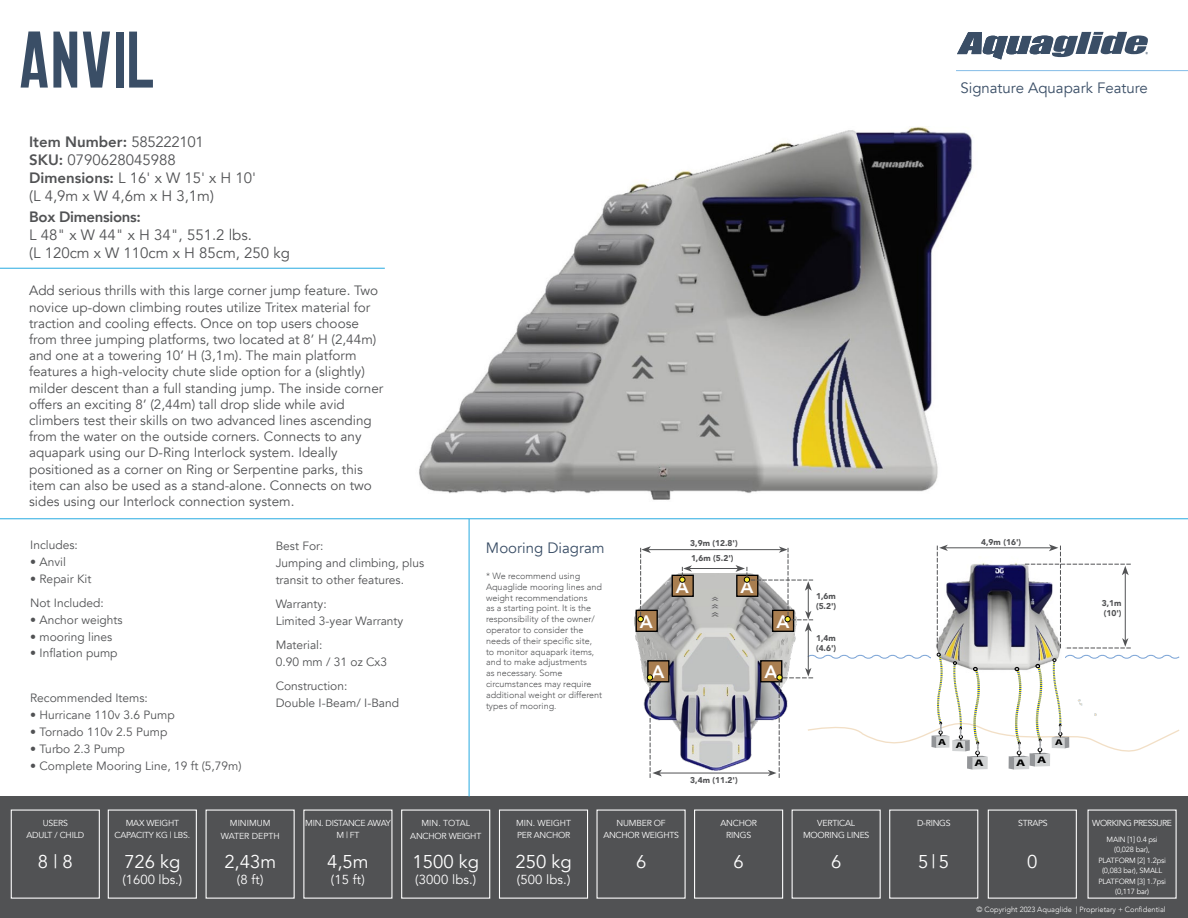
<style>
.page{position:relative;width:1188px;height:918px;background:#fff}
.page>*{position:absolute;margin:0;border:0;box-sizing:border-box;transform-origin:0 0}
.t1{font:93px "Courager";color:#3a4e66}
.t2{font:18.45px "Avenir";color:#fff}
.t3{font:800 18px "Avenir";color:#fff}
.t4{font:15px/18px "Avenir";color:#515254}
.t5{font:15px "Avenir";color:#3a4e66}
.t6{font:800 15px "Avenir";letter-spacing:-.02em;color:#515254}
.t7{font:13.5px/16.2px "Avenir";color:#515254}
.t8{font:13.05px "Avenir";letter-spacing:.01em;color:#fff}
.t9{font:12px/16.8px "Avenir";color:#515254}
.t10{font:700 9.6px "Myriad Pro";color:#000;scale:1.47 1}
.t11{font:300 9px/10.8px "Avenir";color:#515254}
.t12{font:700 8.85px "Myriad Pro";color:#000;scale:1.38 1}
.t13{font:8.7px/11.9px "Avenir";letter-spacing:-.025em;color:#fff;text-align:center}
.t14{font:8.7px/12.5px "Avenir";color:#fff;text-align:center}
.t15{font:8.7px "Avenir";letter-spacing:-.045em;color:#fff}
.t16{font:900 8.4px/9.8px "Avenir";color:#515254}
.t17{font:7.5px/10.5px "Avenir";letter-spacing:-.025em;color:#fff;text-align:center}
.t18{font:300 7.5px "Avenir";color:#fff}
.s1{font-weight:800}
</style>
<div class="page">
<img style="left:634px;top:573px;width:101px;height:198px">
<div style="left:0;top:796px;width:1188px;height:122px;background:#515254"></div>
<hr style="left:956px;top:70px;width:232px;height:1px;background:#83bce7">
<hr style="left:0;top:268px;width:385px;height:1px;background:#27aae1">
<hr style="left:469px;top:519px;width:1px;height:277px;background:#27aae1">
<hr style="left:0;top:518px;width:1188px;height:1px;background:#27aae1">
<svg style="left:957px;top:32px;width:191px;height:28px"></svg>
<div style="left:206px;top:810px;width:89px;height:89px;border:1px solid #fff"></div>
<div style="left:401px;top:810px;width:89px;height:89px;border:1px solid #fff"></div>
<div style="left:499px;top:810px;width:89px;height:89px;border:1px solid #fff"></div>
<div style="left:694px;top:810px;width:89px;height:89px;border:1px solid #fff"></div>
<div style="left:792px;top:810px;width:89px;height:89px;border:1px solid #fff"></div>
<div style="left:11px;top:810px;width:89px;height:89px;border:1px solid #fff"></div>
<div style="left:108px;top:810px;width:89px;height:89px;border:1px solid #fff"></div>
<div style="left:303px;top:810px;width:89px;height:89px;border:1px solid #fff"></div>
<div style="left:889px;top:810px;width:89px;height:89px;border:1px solid #fff"></div>
<div style="left:988px;top:810px;width:89px;height:89px;border:1px solid #fff"></div>
<div style="left:636px;top:610px;width:21px;height:21px;background:#a97e50"></div>
<div style="left:636px;top:610px;width:22px;height:22px;border:1px solid #000"></div>
<div style="left:648px;top:661px;width:21px;height:21px;background:#a97e50"></div>
<div style="left:647px;top:660px;width:23px;height:22px;border:1px solid #000"></div>
<div style="left:672px;top:575px;width:21px;height:21px;background:#a97e50"></div>
<div style="left:672px;top:575px;width:22px;height:22px;border:1px solid #000"></div>
<div style="left:647px;top:674px;width:6px;height:7px;border:1px solid #000;border-radius:50%"></div>
<hr style="left:690px;top:568px;width:48px;height:1px;background:#515254">
<svg style="left:679px;top:565px;width:13px;height:18px"></svg>
<hr style="left:648px;top:549px;width:133px;height:1px;background:#515254">
<svg style="left:638px;top:546px;width:13px;height:76px"></svg>
<hr style="left:659px;top:773px;width:111px;height:1px;background:#515254">
<svg style="left:647px;top:675px;width:15px;height:103px"></svg>
<img style="left:419px;top:127px;width:553px;height:373px">
<svg style="left:735px;top:544px;width:445px;height:234px"></svg>
<h1 class="t1" style="left:18px;top:11px;width:139px">ANVIL</h1>
<p class="t4" style="left:29px;top:133px;width:229px"><span class="s1">Item Number:</span> 585222101<br><span class="s1">SKU:</span> 0790628045988<br><span class="s1">Dimensions:</span> L 16' x W 15' x H 10' (L 4,9m x W 4,6m x H 3,1m)</p>
<p class="t6" style="left:29px;top:205px;width:113px">Box Dimensions:</p>
<p class="t4" style="left:29px;top:226px;width:262px">L 48" x W 44" x H 34", 551.2 lbs.<br>(L 120cm x W 110cm x H 85cm, 250 kg</p>
<p class="t7" style="left:29px;top:283px;width:356px">Add serious thrills with this large corner jump feature. Two novice up-down climbing routes utilize Tritex material for traction and cooling effects. Once on top users choose from three jumping platforms, two located at 8’ H (2,44m) and one at a towering 10’ H (3,1m). The main platform features a high-velocity chute slide option for a (slightly) milder descent than a full standing jump. The inside corner offers an exciting 8’ (2,44m) tall drop slide while avid climbers test their skills on two advanced lines ascending from the water on the outside corners. Connects to any aquapark using our D-Ring Interlock system. Ideally positioned as a corner on Ring or Serpentine parks, this item can also be used as a stand-alone. Connects on two sides using our Interlock connection system.</p>
<p class="t9" style="left:30px;top:537px;width:49px">Includes:</p>
<p class="t9" style="left:30px;top:554px;width:37px">• Anvil</p>
<p class="t9" style="left:30px;top:566px;width:75px;line-height:24.5px">• Repair Kit<br>Not Included:</p>
<p class="t9" style="left:30px;top:612px;width:94px">• Anchor weights</p>
<p class="t9" style="left:30px;top:628px;width:84px">• mooring lines</p>
<p class="t9" style="left:30px;top:645px;width:89px">• Inflation pump</p>
<p class="t9" style="left:30px;top:690px;width:119px">Recommended Items:</p>
<p class="t9" style="left:30px;top:707px;width:146px">• Hurricane 110v 3.6 Pump</p>
<p class="t9" style="left:30px;top:724px;width:139px">• Tornado 110v 2.5 Pump</p>
<p class="t9" style="left:30px;top:740px;width:96px">• Turbo 2.3 Pump</p>
<p class="t9" style="left:30px;top:757px;width:213px">• Complete Mooring Line, 19 ft (5,79m)</p>
<p class="t9" style="left:276px;top:538px;width:150px">Best For:<br>Jumping and climbing, plus transit to other features.</p>
<p class="t9" style="left:276px;top:596px;width:129px">Warranty:<br>Limited 3-year Warranty</p>
<p class="t9" style="left:276px;top:637px;width:113px">Material:<br>0.90 mm / 31 oz Cx3</p>
<p class="t9" style="left:276px;top:678px;width:125px">Construction:<br>Double I-Beam/ I-Band</p>
<p class="t5" style="left:486px;top:539px;width:120px">Mooring Diagram</p>
<p class="t11" style="left:486px;top:571px;width:118px">* We recommend using<br>Aquaglide mooring lines and weight recommendations<br>as a starting point. It is the responsibility of the owner/ operator to consider the needs of their specific site, to monitor aquapark items, and to make adjustments<br>as necessary. Some circumstances may require additional weight or different types of mooring.</p>
<p class="t16" style="left:690px;top:538px;width:49px">3,9m (12.8')</p>
<p class="t16" style="left:691px;top:553px;width:44px">1,6m (5.2')</p>
<h3 class="t3" style="left:676px;top:572px;width:15px">A</h3>
<h3 class="t3" style="left:741px;top:572px;width:15px">A</h3>
<h3 class="t3" style="left:640px;top:608px;width:15px">A</h3>
<h3 class="t3" style="left:776px;top:608px;width:15px">A</h3>
<h3 class="t3" style="left:652px;top:658px;width:15px">A</h3>
<h3 class="t3" style="left:764px;top:658px;width:15px">A</h3>
<p class="t16" style="left:816px;top:591px;width:22px">1,6m (5.2')</p>
<p class="t16" style="left:816px;top:633px;width:22px">1,4m (4.6')</p>
<p class="t16" style="left:690px;top:775px;width:49px">3,4m (11.2')</p>
<p class="t5" style="left:960px;top:79px;width:189px">Signature Aquapark Feature</p>
<p class="t16" style="left:981px;top:537px;width:42px">4,9m (16')</p>
<p class="t12" style="left:938px;top:736px;width:7px">A</p>
<p class="t10" style="left:975px;top:757px;width:8px">A</p>
<p class="t10" style="left:1016px;top:755px;width:22px">A A</p>
<p class="t16" style="left:1102px;top:598px;width:21px">3,1m (10')</p>
<p class="t14" style="left:221px;top:817px;width:61px">MINIMUM<br>WATER DEPTH</p>
<p class="t13" style="left:410px;top:817px;width:73px;line-height:12.5px">MIN. TOTAL<br>ANCHOR WEIGHT</p>
<p class="t13" style="left:516px;top:818px;width:57px;line-height:11.4px;text-align:left">MIN. WEIGHT<br>PER ANCHOR</p>
<p class="t13" style="left:603px;top:818px;width:77px">NUMBER OF<br>ANCHOR WEIGHTS</p>
<p class="t13" style="left:720px;top:818px;width:38px">ANCHOR<br>RINGS</p>
<p class="t13" style="left:803px;top:818px;width:68px">VERTICAL<br>MOORING LINES</p>
<p class="t13" style="left:26px;top:818px;width:59px">USERS<br>ADULT / CHILD</p>
<p class="t13" style="left:115px;top:818px;width:77px">MAX WEIGHT<br>CAPACITY KG | LBS.</p>
<p class="t13" style="left:305px;top:818px;width:87px">MIN. DISTANCE AWAY</p>
<p class="t15" style="left:1092px;top:818px;width:81px">WORKING PRESSURE</p>
<p class="t13" style="left:917px;top:818px;width:35px">D-RINGS</p>
<p class="t13" style="left:1018px;top:818px;width:31px">STRAPS</p>
<p class="t13" style="left:337px;top:829px;width:24px">M | FT</p>
<p class="t17" style="left:1098px;top:834px;width:69px">MAIN [1] 0.4 psi (0,028 bar),<br>PLATFORM [2] 1.2psi (0,083 bar), SMALL<br>PLATFORM [3] 1.7psi (0,117 bar)</p>
<h2 class="t2" style="left:38px;top:850px;width:36px">8 | 8</h2>
<h2 class="t2" style="left:124px;top:850px;width:58px">726 kg</h2>
<h2 class="t2" style="left:636px;top:850px;width:12px">6</h2>
<h2 class="t2" style="left:734px;top:850px;width:12px">6</h2>
<h2 class="t2" style="left:831px;top:850px;width:12px">6</h2>
<h2 class="t2" style="left:918px;top:850px;width:33px">5 | 5</h2>
<p class="t8" style="left:123px;top:871px;width:61px">(1600 lbs.)</p>
<h2 class="t2" style="left:413px;top:850px;width:68px">1500 kg</h2>
<p class="t8" style="left:415px;top:871px;width:63px">(3000 lbs.)</p>
<h2 class="t2" style="left:516px;top:850px;width:58px">250 kg</h2>
<p class="t8" style="left:517px;top:871px;width:55px">(500 lbs.)</p>
<h2 class="t2" style="left:224px;top:850px;width:53px">2,43m</h2>
<p class="t8" style="left:237px;top:871px;width:28px">(8 ft)</p>
<h2 class="t2" style="left:1027px;top:850px;width:12px">0</h2>
<p class="t18" style="left:977px;top:905px;width:191px">© Copyright 2023 Aquaglide | Proprietary + Confidential</p>
<h2 class="t2" style="left:327px;top:850px;width:43px">4,5m</h2>
<p class="t8" style="left:331px;top:871px;width:35px">(15 ft)</p>
</div>
